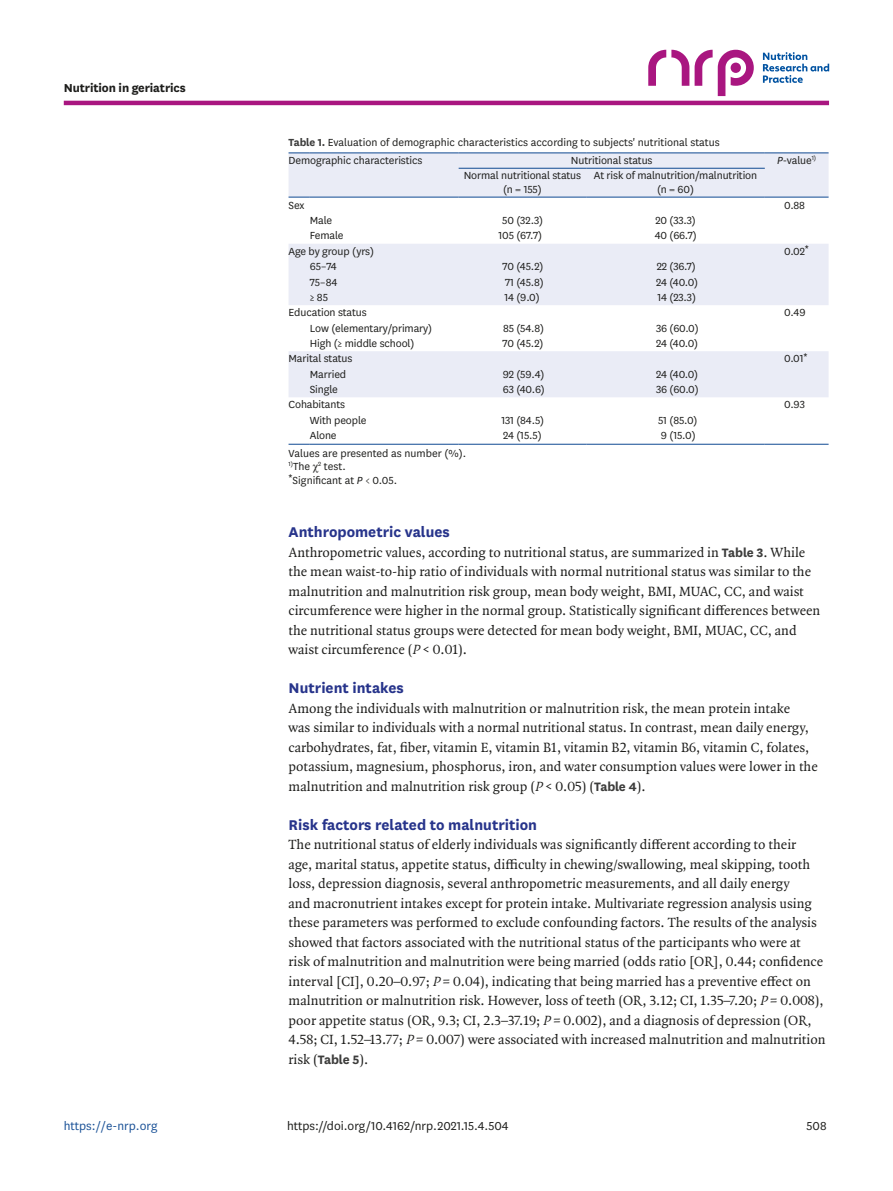
<style>
.page{position:relative;width:893px;height:1191px;background:#fff}
.page>*{position:absolute;margin:0;border:0;box-sizing:border-box;transform-origin:0 0}
.body_title2{font:700 16.5px "National";color:#27348b}
.body_p_first{font:14.25px/19.5px "Quadraat OT";color:#1d1d1b}
.doi_running_footer{font:13.5px "National";color:#1d1d1b}
.alt-title-type{font:700 13.5px "National";letter-spacing:-.01em;color:#1d1d1b}
.t1{font:13.5px "National";color:#1b5297}
.tbody_entry{font:12px "National";letter-spacing:-.01em;color:#1d1d1b}
.thead_entry{font:12px/13.5px "National";letter-spacing:-.01em;color:#1d1d1b;text-align:center}
.table-wrap_caption{font:12px "National";color:#1d1d1b}
.table-wrap-foot_p{font:12px "National";color:#1d1d1b}
.table-wrap-foot_p_fi{font:12px "National";color:#1d1d1b}
.s1{font-weight:700;color:#3d3d3c}
.s2{font-style:italic}
.s3{font-family:"Arial Unicode MS";font-size:10.5px}
.s4{font-family:"Times New Roman"}
.s5{font-family:"National";font-weight:700;color:#3d3d3c}
</style>
<div class="page">
<hr style="left:64px;top:101px;width:765px;height:4px;background:#a91680">
<svg style="left:695px;top:50px;width:59px;height:46px"></svg>
<svg style="left:648px;top:50px;width:41px;height:36px"></svg>
<svg style="left:763px;top:52px;width:66px;height:31px"></svg>
<svg style="left:289px;top:153px;width:540px;height:244px;fill:#eaecf6"></svg>
<svg style="left:289px;top:152px;width:21px;height:1px"></svg>
<hr style="left:310px;top:152px;width:149px;height:1px;background:#1b5297">
<hr style="left:459px;top:152px;width:127px;height:1px;background:#1b5297">
<hr style="left:586px;top:152px;width:179px;height:1px;background:#1b5297">
<hr style="left:765px;top:152px;width:64px;height:1px;background:#1b5297">
<hr style="left:459px;top:168px;width:127px;height:1px;background:#1b5297">
<hr style="left:586px;top:168px;width:179px;height:1px;background:#1b5297">
<svg style="left:289px;top:197px;width:21px;height:1px"></svg>
<hr style="left:310px;top:197px;width:149px;height:1px;background:#1b5297">
<hr style="left:459px;top:197px;width:127px;height:1px;background:#1b5297">
<hr style="left:586px;top:197px;width:179px;height:1px;background:#1b5297">
<hr style="left:765px;top:197px;width:64px;height:1px;background:#1b5297">
<svg style="left:289px;top:444px;width:21px;height:1px"></svg>
<hr style="left:310px;top:444px;width:149px;height:1px;background:#1b5297">
<hr style="left:459px;top:444px;width:127px;height:1px;background:#1b5297">
<hr style="left:586px;top:444px;width:179px;height:1px;background:#1b5297">
<hr style="left:765px;top:444px;width:64px;height:1px;background:#1b5297">
<p class="alt-title-type" style="left:64px;top:78px;width:124px">Nutrition in geriatrics</p>
<p class="t1" style="left:64px;top:1116px;width:95px">https://e-nrp.org</p>
<p class="table-wrap_caption" style="left:289px;top:135px;width:433px"><span class="s1">Table 1.</span> Evaluation of demographic characteristics according to subjects' nutritional status</p>
<p class="thead_entry" style="left:289px;top:153px;width:135px">Demographic characteristics</p>
<p class="thead_entry" style="left:571px;top:153px;width:83px">Nutritional status</p>
<p class="thead_entry" style="left:777px;top:153px;width:40px"><span class="s2">P</span>-value<sup>1)</sup></p>
<p class="thead_entry" style="left:464px;top:168px;width:119px">Normal nutritional status (n = 155)</p>
<p class="thead_entry" style="left:594px;top:168px;width:165px">At risk of malnutrition/malnutrition (n = 60)</p>
<p class="tbody_entry" style="left:289px;top:197px;width:17px">Sex</p>
<p class="tbody_entry" style="left:784px;top:197px;width:22px">0.88</p>
<p class="tbody_entry" style="left:310px;top:213px;width:24px">Male</p>
<p class="tbody_entry" style="left:502px;top:213px;width:43px">50 (32.3)</p>
<p class="tbody_entry" style="left:655px;top:213px;width:42px">20 (33.3)</p>
<p class="tbody_entry" style="left:310px;top:228px;width:35px">Female</p>
<p class="tbody_entry" style="left:498px;top:228px;width:45px">105 (67.7)</p>
<p class="tbody_entry" style="left:655px;top:228px;width:43px">40 (66.7)</p>
<p class="tbody_entry" style="left:289px;top:243px;width:87px">Age by group (yrs)</p>
<p class="tbody_entry" style="left:784px;top:243px;width:26px">0.02<span class="s3">*</span></p>
<p class="tbody_entry" style="left:310px;top:259px;width:29px">65–74</p>
<p class="tbody_entry" style="left:502px;top:259px;width:43px">70 (45.2)</p>
<p class="tbody_entry" style="left:657px;top:259px;width:41px">22 (36.7)</p>
<p class="tbody_entry" style="left:310px;top:274px;width:29px">75–84</p>
<p class="tbody_entry" style="left:505px;top:274px;width:40px">71 (45.8)</p>
<p class="tbody_entry" style="left:656px;top:274px;width:44px">24 (40.0)</p>
<p class="tbody_entry" style="left:310px;top:289px;width:20px">≥ 85</p>
<p class="tbody_entry" style="left:504px;top:289px;width:37px">14 (9.0)</p>
<p class="tbody_entry" style="left:657px;top:289px;width:40px">14 (23.3)</p>
<p class="tbody_entry" style="left:289px;top:305px;width:80px">Education status</p>
<p class="tbody_entry" style="left:784px;top:305px;width:23px">0.49</p>
<p class="tbody_entry" style="left:310px;top:320px;width:124px">Low (elementary/primary)</p>
<p class="tbody_entry" style="left:503px;top:320px;width:43px">85 (54.8)</p>
<p class="tbody_entry" style="left:656px;top:320px;width:44px">36 (60.0)</p>
<p class="tbody_entry" style="left:310px;top:335px;width:106px">High (≥ middle school)</p>
<p class="tbody_entry" style="left:502px;top:335px;width:43px">70 (45.2)</p>
<p class="tbody_entry" style="left:656px;top:335px;width:44px">24 (40.0)</p>
<p class="tbody_entry" style="left:289px;top:351px;width:65px">Marital status</p>
<p class="tbody_entry" style="left:784px;top:351px;width:25px">0.01<span class="s3">*</span></p>
<p class="tbody_entry" style="left:310px;top:366px;width:38px">Married</p>
<p class="tbody_entry" style="left:503px;top:366px;width:43px">92 (59.4)</p>
<p class="tbody_entry" style="left:656px;top:366px;width:44px">24 (40.0)</p>
<p class="tbody_entry" style="left:310px;top:381px;width:30px">Single</p>
<p class="tbody_entry" style="left:503px;top:381px;width:43px">63 (40.6)</p>
<p class="tbody_entry" style="left:656px;top:381px;width:44px">36 (60.0)</p>
<p class="tbody_entry" style="left:289px;top:397px;width:58px">Cohabitants</p>
<p class="tbody_entry" style="left:784px;top:397px;width:22px">0.93</p>
<p class="tbody_entry" style="left:310px;top:412px;width:58px">With people</p>
<p class="tbody_entry" style="left:501px;top:412px;width:44px">131 (84.5)</p>
<p class="tbody_entry" style="left:658px;top:412px;width:41px">51 (85.0)</p>
<p class="tbody_entry" style="left:310px;top:428px;width:28px">Alone</p>
<p class="tbody_entry" style="left:503px;top:428px;width:40px">24 (15.5)</p>
<p class="tbody_entry" style="left:661px;top:428px;width:36px">9 (15.0)</p>
<p class="table-wrap-foot_p_fi" style="left:289px;top:445px;width:179px">Values are presented as number (%).</p>
<p class="table-wrap-foot_p" style="left:289px;top:458px;width:59px"><sup>1)</sup>The <span class="s4">χ</span><sup>2</sup> test.</p>
<p class="table-wrap-foot_p" style="left:289px;top:472px;width:110px"><span class="s3">*</span>Significant at <span class="s2">P</span> &lt; 0.05.</p>
<p class="body_title2" style="left:289px;top:520px;width:163px">Anthropometric values</p>
<p class="body_p_first" style="left:289px;top:542px;width:533px">Anthropometric values, according to nutritional status, are summarized in <span class="s5">Table 3</span>. While the mean waist-to-hip ratio of individuals with normal nutritional status was similar to the malnutrition and malnutrition risk group, mean body weight, BMI, MUAC, CC, and waist circumference were higher in the normal group. Statistically significant differences between the nutritional status groups were detected for mean body weight, BMI, MUAC, CC, and waist circumference (<span class="s2">P</span> &lt; 0.01).</p>
<p class="body_title2" style="left:289px;top:676px;width:117px">Nutrient intakes</p>
<p class="body_p_first" style="left:289px;top:698px;width:531px">Among the individuals with malnutrition or malnutrition risk, the mean protein intake<br>was similar to individuals with a normal nutritional status. In contrast, mean daily energy, carbohydrates, fat, fiber, vitamin E, vitamin B1, vitamin B2, vitamin B6, vitamin C, folates, potassium, magnesium, phosphorus, iron, and water consumption values were lower in the malnutrition and malnutrition risk group (<span class="s2">P</span> &lt; 0.05) (<span class="s5">Table 4</span>).</p>
<p class="body_title2" style="left:289px;top:813px;width:250px">Risk factors related to malnutrition</p>
<p class="body_p_first" style="left:289px;top:835px;width:539px">The nutritional status of elderly individuals was significantly different according to their<br>age, marital status, appetite status, difficulty in chewing/swallowing, meal skipping, tooth loss, depression diagnosis, several anthropometric measurements, and all daily energy<br>and macronutrient intakes except for protein intake. Multivariate regression analysis using these parameters was performed to exclude confounding factors. The results of the analysis showed that factors associated with the nutritional status of the participants who were at risk of malnutrition and malnutrition were being married (odds ratio [OR], 0.44; confidence interval [CI], 0.20–0.97; <span class="s2">P</span> = 0.04), indicating that being married has a preventive effect on malnutrition or malnutrition risk. However, loss of teeth (OR, 3.12; CI, 1.35–7.20; <span class="s2">P</span> = 0.008), poor appetite status (OR, 9.3; CI, 2.3–37.19; <span class="s2">P</span> = 0.002), and a diagnosis of depression (OR, 4.58; CI, 1.52–13.77; <span class="s2">P</span> = 0.007) were associated with increased malnutrition and malnutrition risk (<span class="s5">Table 5</span>).</p>
<p class="doi_running_footer" style="left:287px;top:1116px;width:223px">https://doi.org/10.4162/nrp.2021.15.4.504</p>
<p class="doi_running_footer" style="left:807px;top:1116px;width:22px">508</p>
</div>
